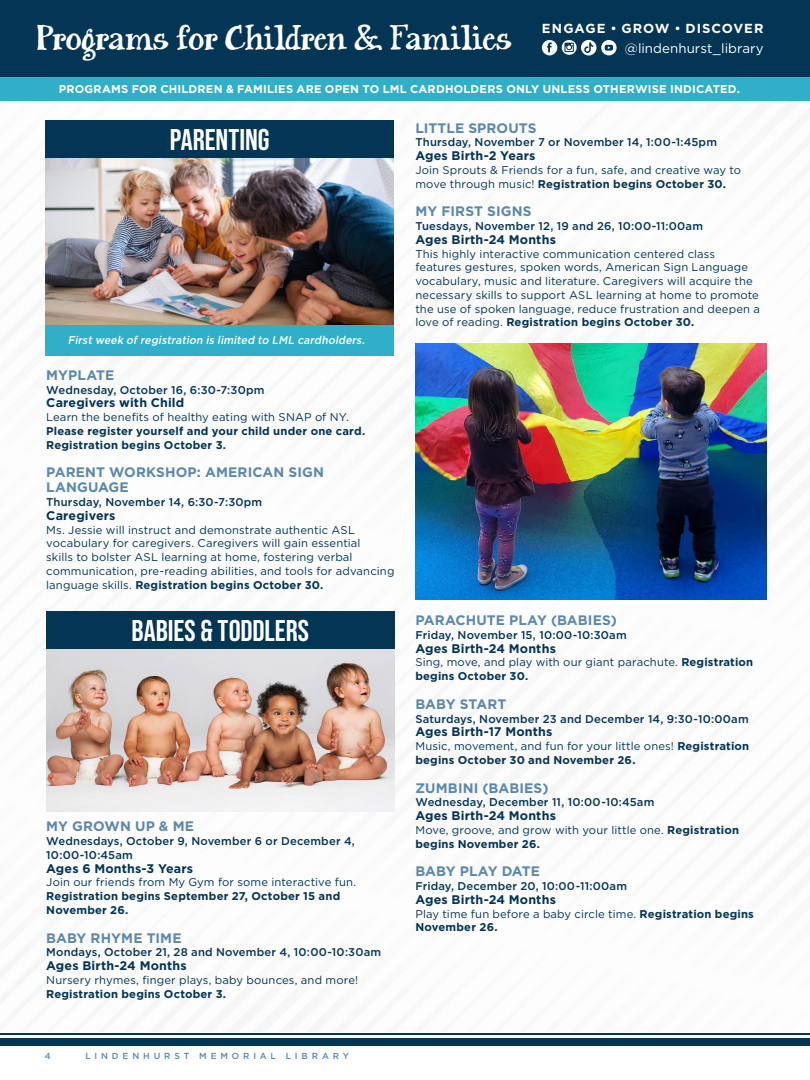
<style>
.page{position:relative;width:810px;height:1080px;background:#fff}
.page>*{position:absolute;margin:0;border:0;box-sizing:border-box;transform-origin:0 0}
.t1{font:35px "Janda Siesta Sunset";letter-spacing:-.03em;color:#fff}
.t2{font:700 30px "Bebas Neue Pro";color:#fff}
.t3{font:700 13.75px/15px "Gotham";letter-spacing:.005em;color:#5b88ac}
.t4{font:13.25px "Gotham";letter-spacing:.005em;color:#fff}
.t5{font:700 13.12px "Gotham";letter-spacing:.075em;color:#fff}
.t6{font:700 12.5px "Gotham";letter-spacing:.015em;color:#033555}
.t7{font:11.25px/13.8px "Gotham";letter-spacing:.01em;color:#033555}
.t8{font:500 11.25px/13.8px "Gotham";letter-spacing:.015em;color:#033555}
.t9{font:700 11.25px/13.8px "Gotham";letter-spacing:.015em;color:#033555}
.t10{font:700 11.25px "Gotham";letter-spacing:.02em;color:#fff}
.t11{font:italic 500 11.25px "Gotham";color:#fff;scale:.93 1}
.t12{font:500 8.75px "Gotham";letter-spacing:.44em;color:#5b88ac}
.s1{font-weight:400}
.s2{font-weight:700}
</style>
<div class="page">
<div style="left:0;top:1033px;width:810px;height:13px;background:#033555"></div>
<hr style="left:0;top:1036px;width:810px;height:2px;background:#fff">
<img style="left:0;top:101px;width:810px;height:931px">
<div style="left:0;top:0;width:810px;height:78px;background:#033555"></div>
<div style="left:0;top:78px;width:810px;height:23px;background:#32afc8"></div>
<div style="left:46px;top:611px;width:348px;height:40px;background:#033555"></div>
<img style="left:46px;top:649px;width:349px;height:162px">
<div style="left:46px;top:120px;width:348px;height:39px;background:#033555"></div>
<img style="left:46px;top:159px;width:348px;height:166px">
<div style="left:46px;top:325px;width:348px;height:31px;background:#32afc8"></div>
<svg style="left:542px;top:40px;width:75px;height:15px"></svg>
<img style="left:415px;top:343px;width:351px;height:256px">
<p class="t5" style="left:542px;top:20px;width:223px">ENGAGE • GROW • DISCOVER</p>
<p class="t4" style="left:625px;top:40px;width:140px">@lindenhurst_library</p>
<p class="t1" style="left:37px;top:16px;width:477px">Programs for Children &amp; Families</p>
<p class="t10" style="left:59px;top:83px;width:683px">PROGRAMS FOR CHILDREN &amp; FAMILIES ARE OPEN TO LML CARDHOLDERS ONLY UNLESS OTHERWISE INDICATED.</p>
<p class="t2" style="left:170px;top:122px;width:101px">PARENTING</p>
<p class="t11" style="left:68px;top:333px;width:323px">Firstweek ofregistration is limited to LML cardholders.</p>
<p class="t3" style="left:46px;top:367px;width:70px">MYPLATE</p>
<p class="t8" style="left:46px;top:383px;width:220px">Wednesday, October 16, 6:30-7:30pm</p>
<p class="t6" style="left:46px;top:396px;width:140px">Caregivers with Child</p>
<p class="t9" style="left:46px;top:410px;width:321px"><span class="s1">Learn the benefits of healthy eating with SNAP of NY.<br></span>Please register yourself and your child under one card.<br>Registration begins October 3.</p>
<p class="t3" style="left:46px;top:465px;width:279px">PARENT WORKSHOP: AMERICAN SIGN<br>LANGUAGE</p>
<p class="t8" style="left:46px;top:495px;width:218px">Thursday, November 14, 6:30-7:30pm</p>
<p class="t6" style="left:46px;top:508px;width:71px">Caregivers</p>
<p class="t7" style="left:46px;top:523px;width:350px">Ms. Jessie will instruct and demonstrate authentic ASL vocabulary for caregivers. Caregivers will gain essential<br>skills to bolster ASL learning at home, fostering verbal communication, pre-reading abilities, and tools for advancing language skills. <span class="s2">Registration begins October 30.</span></p>
<p class="t2" style="left:132px;top:614px;width:179px">BABIES &amp; TODDLERS</p>
<p class="t3" style="left:46px;top:819px;width:149px">MY GROWN UP &amp; ME</p>
<p class="t8" style="left:46px;top:834px;width:310px">Wednesdays, October 9, November 6 or December 4,<br>10:00-10:45am</p>
<p class="t6" style="left:46px;top:861px;width:148px">Ages 6 Months-3 Years</p>
<p class="t9" style="left:46px;top:875px;width:311px"><span class="s1">Join our friends from My Gym for some interactive fun.<br></span>Registration begins September 27, October 15 and<br>November 26.</p>
<p class="t3" style="left:46px;top:930px;width:137px">BABY RHYME TIME</p>
<p class="t8" style="left:46px;top:946px;width:336px">Mondays, October 21, 28 and November 4, 10:00-10:30am</p>
<p class="t6" style="left:46px;top:959px;width:142px">Ages Birth-24 Months</p>
<p class="t7" style="left:46px;top:973px;width:314px">Nursery rhymes, finger plays, baby bounces, and more!<br><span class="s2">Registration begins October 3.</span></p>
<p class="t12" style="left:45px;top:1050px;width:7px">4</p>
<p class="t12" style="left:85px;top:1050px;width:265px">LINDENHURST MEMORIAL LIBRARY</p>
<p class="t3" style="left:415px;top:120px;width:123px">LITTLE SPROUTS</p>
<p class="t8" style="left:415px;top:135px;width:303px">Thursday, November 7 or November 14, 1:00-1:45pm</p>
<p class="t6" style="left:415px;top:148px;width:121px">Ages Birth-2 Years</p>
<p class="t7" style="left:415px;top:163px;width:327px">Join Sprouts &amp; Friends for a fun, safe, and creative way to move through music! <span class="s2">Registration begins October 30.</span></p>
<p class="t3" style="left:415px;top:204px;width:118px">MY FIRST SIGNS</p>
<p class="t8" style="left:415px;top:219px;width:289px">Tuesdays, November 12, 19 and 26, 10:00-11:00am</p>
<p class="t6" style="left:415px;top:232px;width:142px">Ages Birth-24 Months</p>
<p class="t7" style="left:415px;top:247px;width:346px">This highly interactive communication centered class features gestures, spoken words, American Sign Language vocabulary, music and literature. Caregivers will acquire the necessary skills to support ASL learning at home to promote the use of spoken language, reduce frustration and deepen a love of reading. <span class="s2">Registration begins October 30.</span></p>
<p class="t3" style="left:415px;top:612px;width:203px">PARACHUTE PLAY (BABIES)</p>
<p class="t8" style="left:415px;top:628px;width:213px">Friday, November 15, 10:00-10:30am</p>
<p class="t6" style="left:415px;top:641px;width:142px">Ages Birth-24 Months</p>
<p class="t7" style="left:415px;top:655px;width:339px">Sing, move, and play with our giant parachute. <span class="s2">Registration begins October 30.</span></p>
<p class="t3" style="left:415px;top:696px;width:92px">BABY START</p>
<p class="t8" style="left:415px;top:712px;width:335px">Saturdays, November 23 and December 14, 9:30-10:00am</p>
<p class="t6" style="left:415px;top:725px;width:139px">Ages Birth-17 Months</p>
<p class="t9" style="left:415px;top:739px;width:335px"><span class="s1">Music, movement, and fun for your little ones!</span> Registration begins October 30 and November 26.</p>
<p class="t3" style="left:415px;top:780px;width:135px">ZUMBINI (BABIES)</p>
<p class="t8" style="left:415px;top:795px;width:240px">Wednesday, December 11, 10:00-10:45am</p>
<p class="t6" style="left:415px;top:808px;width:142px">Ages Birth-24 Months</p>
<p class="t7" style="left:415px;top:823px;width:325px">Move, groove, and grow with your little one. <span class="s2">Registration begins November 26.</span></p>
<p class="t3" style="left:415px;top:864px;width:126px">BABY PLAY DATE</p>
<p class="t8" style="left:415px;top:879px;width:213px">Friday, December 20, 10:00-11:00am</p>
<p class="t6" style="left:415px;top:892px;width:142px">Ages Birth-24 Months</p>
<p class="t7" style="left:415px;top:907px;width:340px">Play time fun before a baby circle time. <span class="s2">Registration begins<br>November 26.</span></p>
</div>
